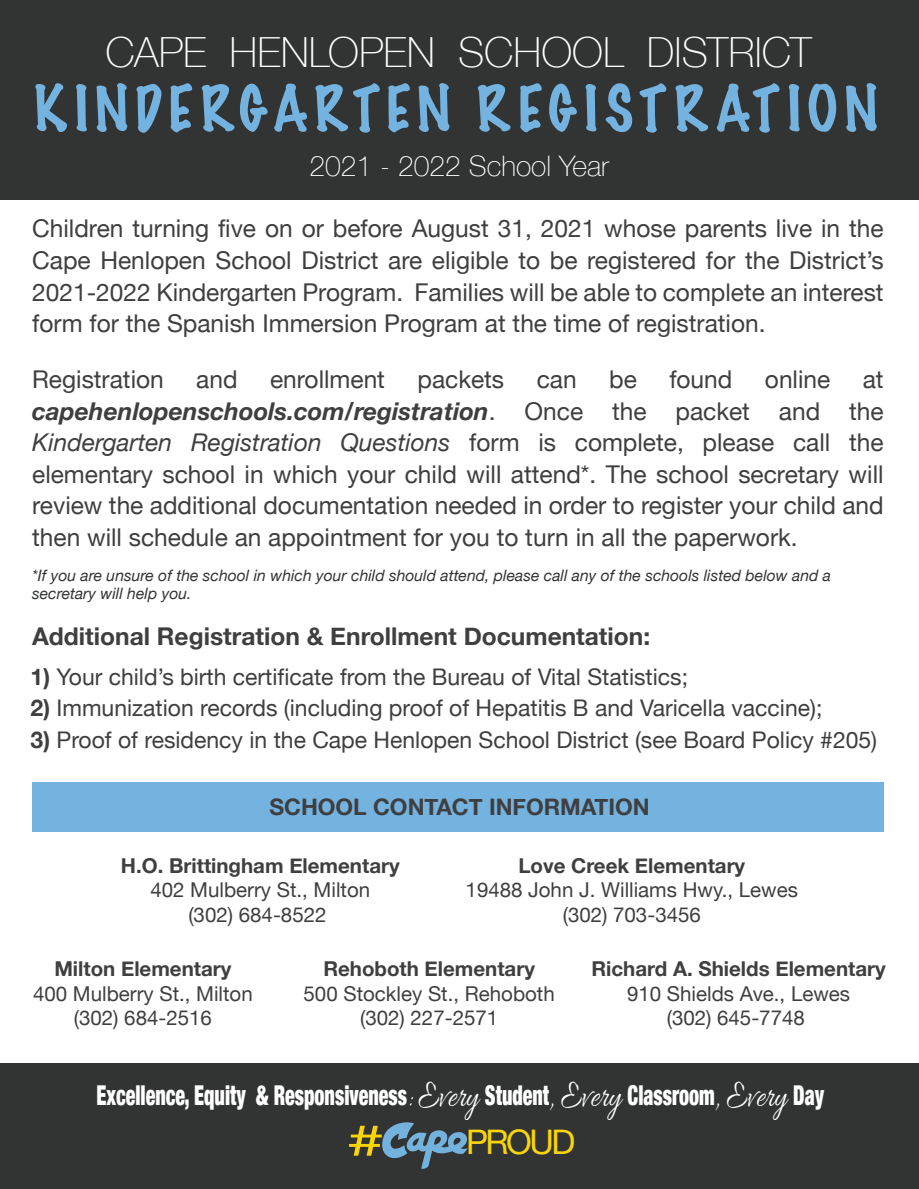
<style>
.page{position:relative;width:919px;height:1189px;background:#fff}
.page>*{position:absolute;margin:0;border:0;box-sizing:border-box;transform-origin:0 0}
.t1{font:100 57.4px "Marker Felt";letter-spacing:.1em;color:#74b2df}
.t2{font:42.88px "Helvetica Neue";color:#fad506;scale:1.56 1}
.t3{font:100 41.48px "Helvetica Neue";color:#fff}
.t4{font:33.95px "Helvetica Neue";letter-spacing:-.075em;color:#fad506}
.t5{font:100 28.35px "Helvetica Neue";color:#fff}
.t6{font:900 condensed 27.3px "Helvetica Neue";color:#fff;scale:.73 1}
.t7{font:24.5px/31.5px "Helvetica Neue";color:#3f3f40;text-align:justify}
.t8{font:700 24.5px "Helvetica Neue";color:#3f3f40}
.t9{font:22.93px "Helvetica Neue";color:#3f3f40}
.t10{font:700 22.75px "Helvetica Neue";color:#3f3f40}
.t11{font:20.47px/24.5px "Helvetica Neue";color:#3f3f40;text-align:center}
.t12{font:700 20.47px "Helvetica Neue";color:#3f3f40}
.t13{font:italic 15.75px/18.9px "Helvetica Neue";color:#323333}
.s1{font-weight:700;font-style:italic}
.s2{font-style:italic}
.s3{font-weight:700}
.s4{font-family:"Allura";font-weight:400;font-stretch:normal;font-size:39.55px}
</style>
<div class="page">
<div style="left:32px;top:782px;width:851px;height:50px;background:#74b2df"></div>
<div style="left:0;top:0;width:918px;height:200px;background:#323333"></div>
<div style="left:0;top:1063px;width:918px;height:126px;background:#323333"></div>
<svg style="left:382px;top:1122px;width:85px;height:46px"></svg>
<h3 class="t3" style="left:105px;top:21px;width:707px">CAPE HENLOPEN SCHOOL DISTRICT</h3>
<h1 class="t1" style="left:34px;top:63px;width:845px">KINDERGARTEN REGISTRATION</h1>
<p class="t5" style="left:309px;top:145px;width:301px">2021 - 2022 School Year</p>
<p class="t7" style="left:32px;top:214px;width:853px">Children turning five on or before August 31, 2021 whose parents live in the Cape Henlopen School District are eligible to be registered for the District’s 2021-2022 Kindergarten Program. Families will be able to complete an interest form for the Spanish Immersion Program at the time of registration.</p>
<p class="t7" style="left:32px;top:365px;width:133px">Registration</p>
<p class="t7" style="left:196px;top:365px;width:43px">and</p>
<p class="t7" style="left:270px;top:365px;width:116px">enrollment</p>
<p class="t7" style="left:417px;top:365px;width:88px">packets</p>
<p class="t7" style="left:536px;top:365px;width:41px">can</p>
<p class="t7" style="left:609px;top:365px;width:29px">be</p>
<p class="t7" style="left:669px;top:365px;width:65px">found</p>
<p class="t7" style="left:765px;top:365px;width:67px">online</p>
<p class="t7" style="left:32px;top:365px;width:853px;text-indent:830px">at <span class="s1">capehenlopenschools.com/registration</span>. Once the packet and the <span class="s2">Kindergarten Registration Questions</span> form is complete, please call the elementary school in which your child will attend*. The school secretary will review the additional documentation needed in order to register your child and then will schedule an appointment for you to turn in all the paperwork.</p>
<p class="t13" style="left:32px;top:566px;width:800px">*If you are unsure of the school in which your child should attend, please call any of the schools listed below and a secretary will help you.</p>
<p class="t8" style="left:32px;top:617px;width:619px">Additional Registration &amp; Enrollment Documentation:</p>
<p class="t9" style="left:31px;top:660px;width:659px"><span class="s3">1)</span> Your child’s birth certificate from the Bureau of Vital Statistics;</p>
<p class="t9" style="left:31px;top:691px;width:793px"><span class="s3">2)</span> Immunization records (including proof of Hepatitis B and Varicella vaccine);</p>
<p class="t9" style="left:31px;top:723px;width:848px"><span class="s3">3)</span> Proof of residency in the Cape Henlopen School District (see Board Policy #205)</p>
<p class="t10" style="left:269px;top:788px;width:382px">SCHOOL CONTACT INFORMATION</p>
<p class="t12" style="left:121px;top:849px;width:280px">H.O. Brittingham Elementary</p>
<p class="t11" style="left:150px;top:879px;width:221px">402 Mulberry St., Milton (302) 684-8522</p>
<p class="t12" style="left:518px;top:849px;width:228px">Love Creek Elementary</p>
<p class="t11" style="left:465px;top:879px;width:334px">19488 John J. Williams Hwy., Lewes (302) 703-3456</p>
<p class="t12" style="left:54px;top:952px;width:178px">Milton Elementary</p>
<p class="t11" style="left:33px;top:982px;width:221px">400 Mulberry St., Milton (302) 684-2516</p>
<p class="t12" style="left:323px;top:952px;width:213px">Rehoboth Elementary</p>
<p class="t11" style="left:303px;top:982px;width:253px">500 Stockley St., Rehoboth (302) 227-2571</p>
<p class="t12" style="left:591px;top:952px;width:296px">Richard A. Shields Elementary</p>
<p class="t11" style="left:627px;top:982px;width:224px">910 Shields Ave., Lewes (302) 645-7748</p>
<p class="t6" style="left:96px;top:1072px;width:998px">Excellence, Equity &amp; Responsiveness<span class="s4">: Every</span> Student<span class="s4">, Every</span> Classroom<span class="s4">, Every</span> Day</p>
<h2 class="t2" style="left:347px;top:1109px;width:25px">#</h2>
<h3 class="t4" style="left:466px;top:1117px;width:111px">PROUD</h3>
</div>
